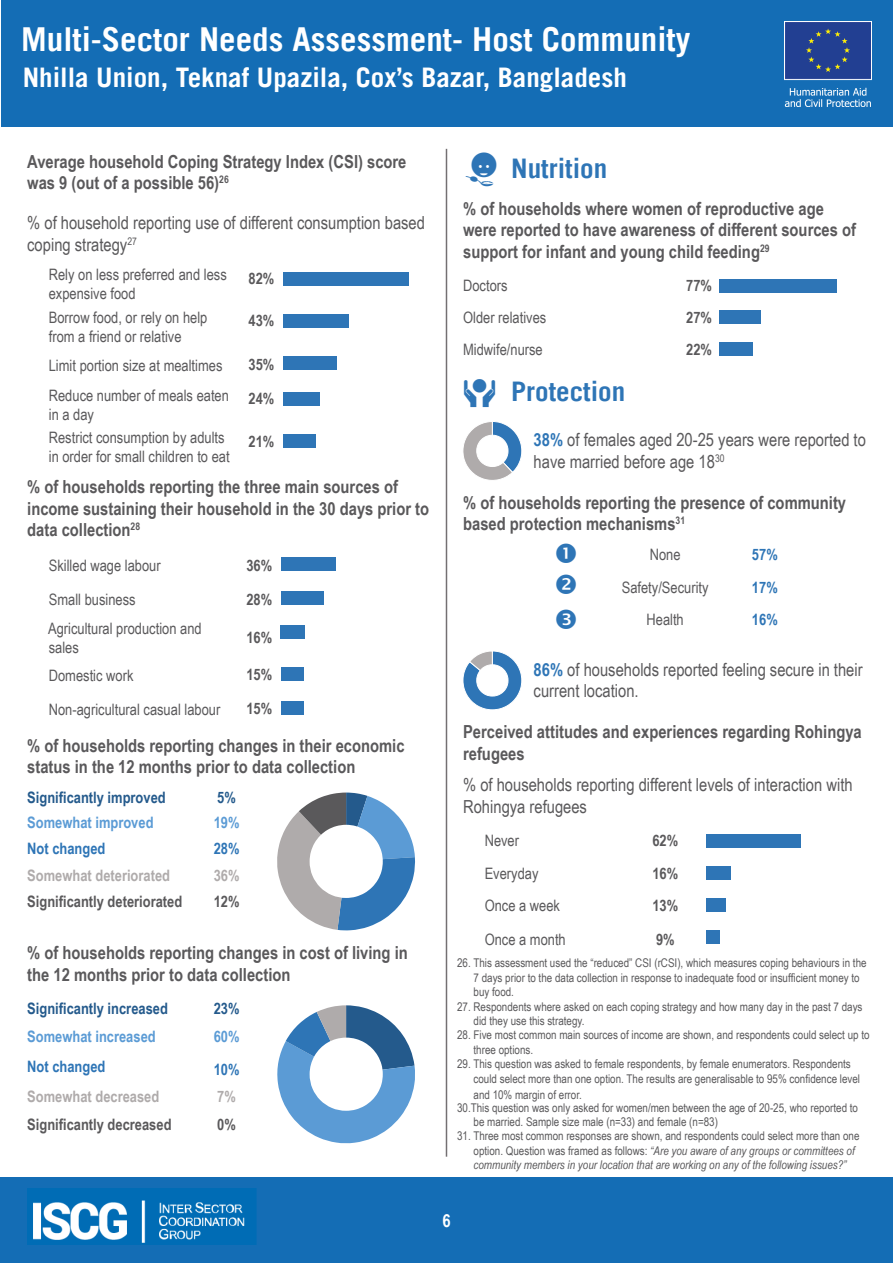
<style>
.page{position:relative;width:893px;height:1263px;background:#fff}
.page>*{position:absolute;margin:0;border:0;box-sizing:border-box;transform-origin:0 0}
.t1{font:203.55px "Chartwell Bars Vertical";letter-spacing:.015em;color:#2e75b6;scale:.85 1}
.t2{font:193.05px "Chartwell Pies";color:#2e75b6}
.t3{font:82.5px "Chartwell Pies";color:#2e75b6}
.t4{font:700 33px "Trade Gothic LT";color:#fff}
.t5{font:700 27px "Trade Gothic LT";color:#fff}
.t6{font:700 27px "Trade Gothic LT";color:#2e75b6}
.t7{font:700 18px/21.6px "Arial Narrow";color:#5a595b}
.t8{font:18px/21.6px "Arial Narrow";color:#5a595b}
.t9{font:700 18px "Arial Narrow";color:#fff}
.t10{font:15.75px "Arial Narrow";color:#5a595b}
.t11{font:700 15.75px "Arial Narrow";color:#5a595b}
.t12{font:700 15.75px "Arial Narrow";color:#245a8c}
.t13{font:700 15.75px "Arial Narrow";color:#afabab}
.t14{font:700 15.75px "Arial Narrow";color:#5b9bd5}
.t15{font:700 15.75px "Arial Narrow";color:#2e75b6}
.t16{font:12px "Arial Narrow";color:#5a595b}
.t17{font:italic 12px "Arial Narrow";color:#5a595b}
.s1{color:#245a8c}
.s2{color:#5b9bd5}
.s3{color:#afabab}
.s4{color:#5a595b}
.s5{color:#fff}
.s6{font-weight:700;color:#2e75b6}
.s7{font-style:normal}
</style>
<div class="page">
<div style="left:1px;top:1px;width:891px;height:126px;background:#146db5"></div>
<div style="left:0;top:1178px;width:893px;height:85px;background:#146db5"></div>
<hr style="left:446px;top:149px;width:1px;height:1008px;background:#747072">
<img style="left:27px;top:1188px;width:229px;height:57px">
<img style="left:784px;top:21px;width:88px;height:85px">
<p class="t4" style="left:21px;top:19px;width:671px">Multi-Sector Needs Assessment- Host Community</p>
<p class="t5" style="left:23px;top:61px;width:606px">Nhilla Union, Teknaf Upazila, Cox’s Bazar, Bangladesh</p>
<p class="t7" style="left:27px;top:150px;width:381px">Average household Coping Strategy Index (CSI) score was 9 (out of a possible 56)<sup>26</sup></p>
<p class="t8" style="left:27px;top:211px;width:399px">% of household reporting use of different consumption based coping strategy<sup>27</sup></p>
<p class="t10" style="left:49px;top:263px;width:180px">Rely on less preferred and less</p>
<p class="t10" style="left:49px;top:282px;width:88px">expensive food</p>
<p class="t11" style="left:248px;top:266px;width:27px">82%</p>
<p class="t1" style="left:479px;top:263px;width:230px;rotate:90deg">8243352421</p>
<p class="t10" style="left:49px;top:306px;width:160px">Borrow food, or rely on help</p>
<p class="t10" style="left:49px;top:325px;width:134px">from a friend or relative</p>
<p class="t11" style="left:248px;top:309px;width:27px">43%</p>
<p class="t10" style="left:49px;top:354px;width:175px">Limit portion size at mealtimes</p>
<p class="t11" style="left:248px;top:352px;width:27px">35%</p>
<p class="t10" style="left:49px;top:384px;width:182px">Reduce number of meals eaten</p>
<p class="t10" style="left:49px;top:402px;width:47px">in a day</p>
<p class="t11" style="left:248px;top:387px;width:27px">24%</p>
<p class="t10" style="left:49px;top:426px;width:177px">Restrict consumption by adults</p>
<p class="t10" style="left:49px;top:445px;width:182px">in order for small children to eat</p>
<p class="t11" style="left:248px;top:429px;width:27px">21%</p>
<p class="t7" style="left:27px;top:475px;width:403px">% of households reporting the three main sources of income sustaining their household in the 30 days prior to data collection<sup>28</sup></p>
<p class="t10" style="left:49px;top:554px;width:113px">Skilled wage labour</p>
<p class="t11" style="left:246px;top:553px;width:27px">36%</p>
<p class="t1" style="left:476px;top:548px;width:208px;rotate:90deg">3628161515</p>
<p class="t10" style="left:49px;top:588px;width:88px">Small business</p>
<p class="t11" style="left:246px;top:587px;width:27px">28%</p>
<p class="t10" style="left:48px;top:617px;width:155px">Agricultural production and</p>
<p class="t10" style="left:49px;top:635px;width:32px">sales</p>
<p class="t11" style="left:246px;top:626px;width:27px">16%</p>
<p class="t10" style="left:49px;top:664px;width:86px">Domestic work</p>
<p class="t11" style="left:246px;top:662px;width:27px">15%</p>
<p class="t10" style="left:49px;top:698px;width:173px">Non-agricultural casual labour</p>
<p class="t11" style="left:246px;top:696px;width:27px">15%</p>
<p class="t7" style="left:27px;top:734px;width:379px">% of households reporting changes in their economic status in the 12 months prior to data collection</p>
<p class="t12" style="left:27px;top:785px;width:140px">Significantly improved</p>
<p class="t12" style="left:217px;top:785px;width:20px">5%</p>
<p class="t2" style="left:268px;top:743px;width:307px"><span class="s1">5</span><span class="s2">9</span>+8<span class="s3">36</span><span class="s4">12</span><span class="s5">A</span></p>
<p class="t14" style="left:27px;top:810px;width:128px">Somewhat improved</p>
<p class="t14" style="left:214px;top:810px;width:27px">19%</p>
<p class="t15" style="left:27px;top:836px;width:80px">Not changed</p>
<p class="t15" style="left:214px;top:836px;width:27px">28%</p>
<p class="t13" style="left:27px;top:864px;width:144px">Somewhat deteriorated</p>
<p class="t13" style="left:214px;top:864px;width:27px">36%</p>
<p class="t11" style="left:27px;top:889px;width:157px">Significantly deteriorated</p>
<p class="t11" style="left:214px;top:889px;width:27px">12%</p>
<p class="t7" style="left:27px;top:941px;width:382px">% of households reporting changes in cost of living in the 12 months prior to data collection</p>
<p class="t12" style="left:27px;top:996px;width:142px">Significantly increased</p>
<p class="t12" style="left:214px;top:996px;width:27px">23%</p>
<p class="t2" style="left:268px;top:956px;width:307px"><span class="s1">23</span><span class="s2">6</span>+10<span class="s3">7</span><span class="s5">A</span></p>
<p class="t14" style="left:27px;top:1025px;width:130px">Somewhat increased</p>
<p class="t14" style="left:214px;top:1025px;width:27px">60%</p>
<p class="t15" style="left:27px;top:1054px;width:80px">Not changed</p>
<p class="t15" style="left:214px;top:1057px;width:27px">10%</p>
<p class="t13" style="left:27px;top:1085px;width:134px">Somewhat decreased</p>
<p class="t13" style="left:217px;top:1085px;width:20px">7%</p>
<p class="t11" style="left:27px;top:1113px;width:146px">Significantly decreased</p>
<p class="t11" style="left:217px;top:1113px;width:20px">0%</p>
<p class="t6" style="left:511px;top:152px;width:98px">Nutrition</p>
<p class="t7" style="left:463px;top:197px;width:394px">% of households where women of reproductive age were reported to have awareness of different sources of support for infant and young child feeding<sup>29</sup></p>
<p class="t10" style="left:463px;top:274px;width:46px">Doctors</p>
<p class="t11" style="left:686px;top:274px;width:27px">77%</p>
<p class="t1" style="left:914px;top:270px;width:113px;rotate:90deg">772722</p>
<p class="t10" style="left:463px;top:306px;width:85px">Older relatives</p>
<p class="t11" style="left:686px;top:306px;width:27px">27%</p>
<p class="t10" style="left:463px;top:338px;width:81px">Midwife/nurse</p>
<p class="t11" style="left:686px;top:337px;width:27px">22%</p>
<p class="t6" style="left:511px;top:375px;width:116px">Protection</p>
<p class="t3" style="left:459px;top:400px;width:132px">38+<span class="s3">62</span><span class="s5">A</span></p>
<p class="t8" style="left:534px;top:428px;width:334px"><span class="s6">38%</span> of females aged 20-25 years were reported to have married before age 18<sup>30</sup></p>
<p class="t7" style="left:463px;top:491px;width:385px">% of households reporting the presence of community based protection mechanisms<sup>31</sup></p>
<p class="t10" style="left:650px;top:543px;width:32px">None</p>
<p class="t15" style="left:752px;top:542px;width:27px">57%</p>
<p class="t10" style="left:622px;top:575px;width:88px">Safety/Security</p>
<p class="t15" style="left:752px;top:575px;width:27px">17%</p>
<p class="t10" style="left:646px;top:608px;width:39px">Health</p>
<p class="t15" style="left:752px;top:608px;width:27px">16%</p>
<p class="t3" style="left:459px;top:630px;width:125px">86+<span class="s3">14</span><span class="s5">A</span></p>
<p class="t8" style="left:534px;top:658px;width:331px"><span class="s6">86%</span> of households reported feeling secure in their current location.</p>
<p class="t7" style="left:463px;top:720px;width:400px">Perceived attitudes and experiences regarding Rohingya refugees</p>
<p class="t8" style="left:463px;top:773px;width:391px">% of households reporting different levels of interaction with</p>
<p class="t8" style="left:463px;top:795px;width:125px">Rohingya refugees</p>
<p class="t10" style="left:485px;top:829px;width:36px">Never</p>
<p class="t11" style="left:652px;top:829px;width:27px">62%</p>
<p class="t1" style="left:901px;top:825px;width:152px;rotate:90deg">6216139</p>
<p class="t10" style="left:485px;top:861px;width:55px">Everyday</p>
<p class="t11" style="left:652px;top:861px;width:27px">16%</p>
<p class="t10" style="left:485px;top:894px;width:77px">Once a week</p>
<p class="t11" style="left:652px;top:893px;width:27px">13%</p>
<p class="t10" style="left:485px;top:927px;width:83px">Once a month</p>
<p class="t11" style="left:656px;top:927px;width:20px">9%</p>
<p class="t16" style="left:457px;top:954px;width:411px">26. This assessment used the “reduced” CSI (rCSI), which measures coping behaviours in the</p>
<p class="t16" style="left:474px;top:969px;width:388px">7 days prior to the data collection in response to inadequate food or insufficient money to</p>
<p class="t16" style="left:474px;top:983px;width:42px">buy food.</p>
<p class="t16" style="left:457px;top:997px;width:407px">27. Respondents where asked on each coping strategy and how many day in the past 7 days</p>
<p class="t16" style="left:474px;top:1012px;width:112px">did they use this strategy.</p>
<p class="t16" style="left:457px;top:1026px;width:414px">28. Five most common main sources of income are shown, and respondents could select up to</p>
<p class="t16" style="left:474px;top:1041px;width:61px">three options.</p>
<p class="t16" style="left:457px;top:1055px;width:395px">29. This question was asked to female respondents, by female enumerators. Respondents</p>
<p class="t16" style="left:474px;top:1069px;width:388px">could select more than one option. The results are generalisable to 95% confidence level</p>
<p class="t16" style="left:474px;top:1086px;width:110px">and 10% margin of error.</p>
<p class="t16" style="left:457px;top:1099px;width:402px">30.This question was only asked for women/men between the age of 20-25, who reported to</p>
<p class="t16" style="left:474px;top:1113px;width:246px">be married. Sample size male (n=33) and female (n=83)</p>
<p class="t16" style="left:457px;top:1127px;width:404px">31. Three most common responses are shown, and respondents could select more than one</p>
<p class="t17" style="left:474px;top:1142px;width:383px"><span class="s7">option. Question was framed as follows:</span> “Are you aware of any groups or committees of</p>
<p class="t17" style="left:474px;top:1156px;width:374px">community members in your location that are working on any of the following issues?”</p>
<h3 class="t9" style="left:442px;top:1207px;width:10px">6</h3>
</div>
